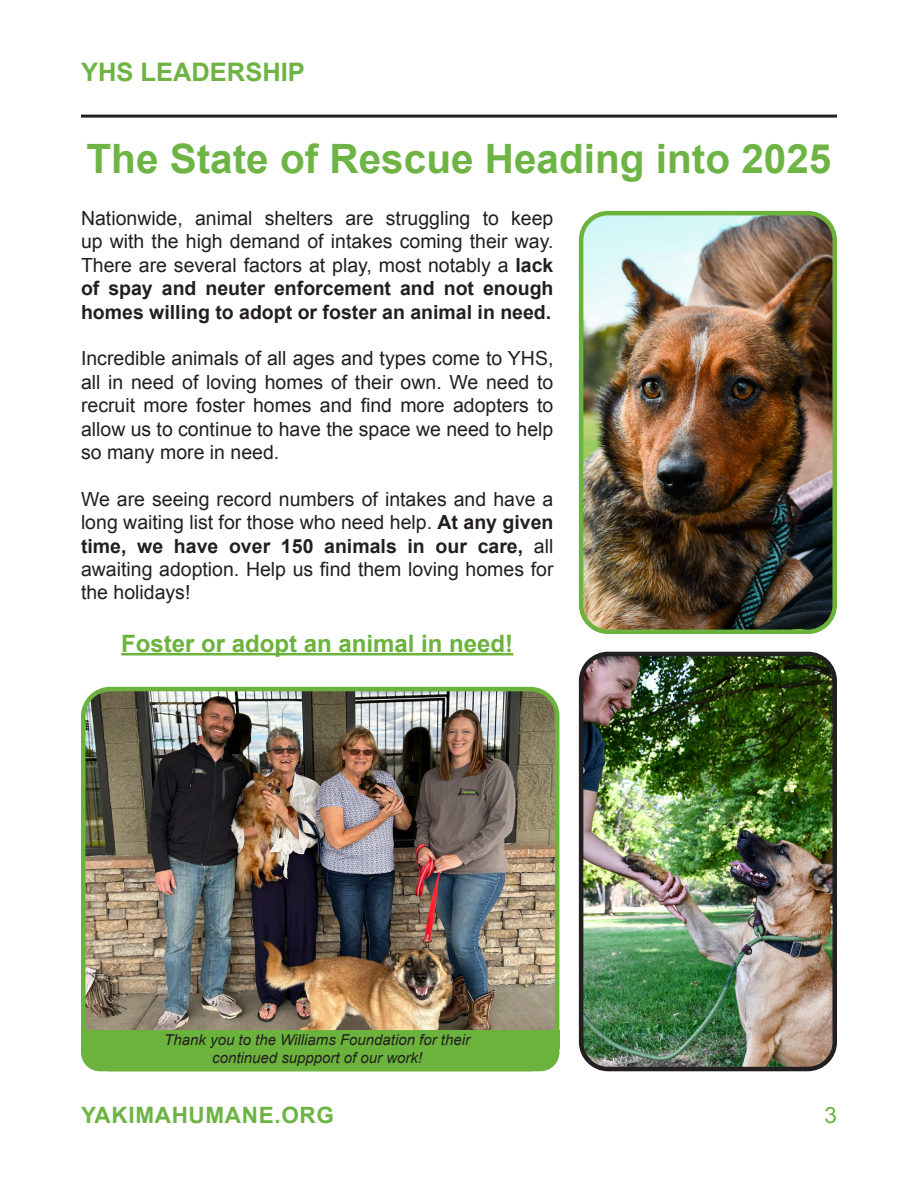
<style>
.page{position:relative;width:918px;height:1188px;background:#fff}
.page>*{position:absolute;margin:0;border:0;box-sizing:border-box;transform-origin:0 0}
.t1{font:700 40.5px "Arial";color:#6db444}
.t2{font:700 25.5px "Arial";color:#6db444}
.Paragraph_Style_1{font:700 24px "Arial";color:#6bb33c}
.t3{font:700 22.5px "Arial";letter-spacing:.03em;color:#6db444}
.t4{font:22.5px "Arial";color:#6db444}
.Paragraph_Style_1-2{font:19.5px/23.4px "Arial";color:#231f20;text-align:justify}
.Paragraph_Style_3{font:italic 15px/18px "Arial";color:#231f20;text-align:center}
.s1{font-weight:700}
</style>
<div class="page">
<hr style="left:81px;top:115px;width:756px;height:3px;background:#231f20">
<hr style="left:121px;top:653px;width:392px;height:2px;background:#6bb33c">
<img style="left:83px;top:692px;width:474px;height:377px">
<div style="left:81px;top:687px;width:478px;height:384px;border:4px solid #6bb33c;border-radius:27px"></div>
<img style="left:584px;top:216px;width:248px;height:413px">
<div style="left:579px;top:211px;width:258px;height:423px;border:4px solid #6bb33c;border-radius:27px"></div>
<img style="left:584px;top:657px;width:248px;height:409px">
<div style="left:579px;top:652px;width:258px;height:419px;border:4px solid #231f20;border-radius:27px"></div>
<div style="left:81px;top:1030px;width:478px;height:41px;background:#6bb33c;border-radius:19px"></div>
<div style="left:81px;top:1030px;width:478px;height:19px;background:#6bb33c"></div>
<p class="t2" style="left:81px;top:55px;width:225px">YHS LEADERSHIP</p>
<p class="t1" style="left:87px;top:131px;width:746px">The State of Rescue Heading into 2025</p>
<p class="Paragraph_Style_1-2" style="left:81px;top:207px;width:474px">Nationwide, animal shelters are struggling to keep up with the high demand of intakes coming their way.<br>There are several factors at play, most notably a <span class="s1">lack of spay and neuter enforcement and not enough homes willing to adopt or foster an animal in need.</span></p>
<p class="Paragraph_Style_1-2" style="left:81px;top:347px;width:474px">Incredible animals of all ages and types come to YHS, all in need of loving homes of their own. We need to recruit more foster homes and find more adopters to allow us to continue to have the space we need to help so many more in need.</p>
<p class="Paragraph_Style_1-2" style="left:81px;top:488px;width:474px">We are seeing record numbers of intakes and have a long waiting list for those who need help. <span class="s1">At any given time, we have over 150 animals in our care,</span> all awaiting adoption. Help us find them loving homes for the holidays!</p>
<p class="Paragraph_Style_1" style="left:121px;top:627px;width:394px">Foster or adopt an animal in need!</p>
<p class="Paragraph_Style_3" style="left:164px;top:1031px;width:307px">Thank you to the Williams Foundation for their continued suppport of our work!</p>
<p class="t3" style="left:81px;top:1100px;width:255px">YAKIMAHUMANE.ORG</p>
<p class="t4" style="left:824px;top:1101px;width:14px">3</p>
</div>
